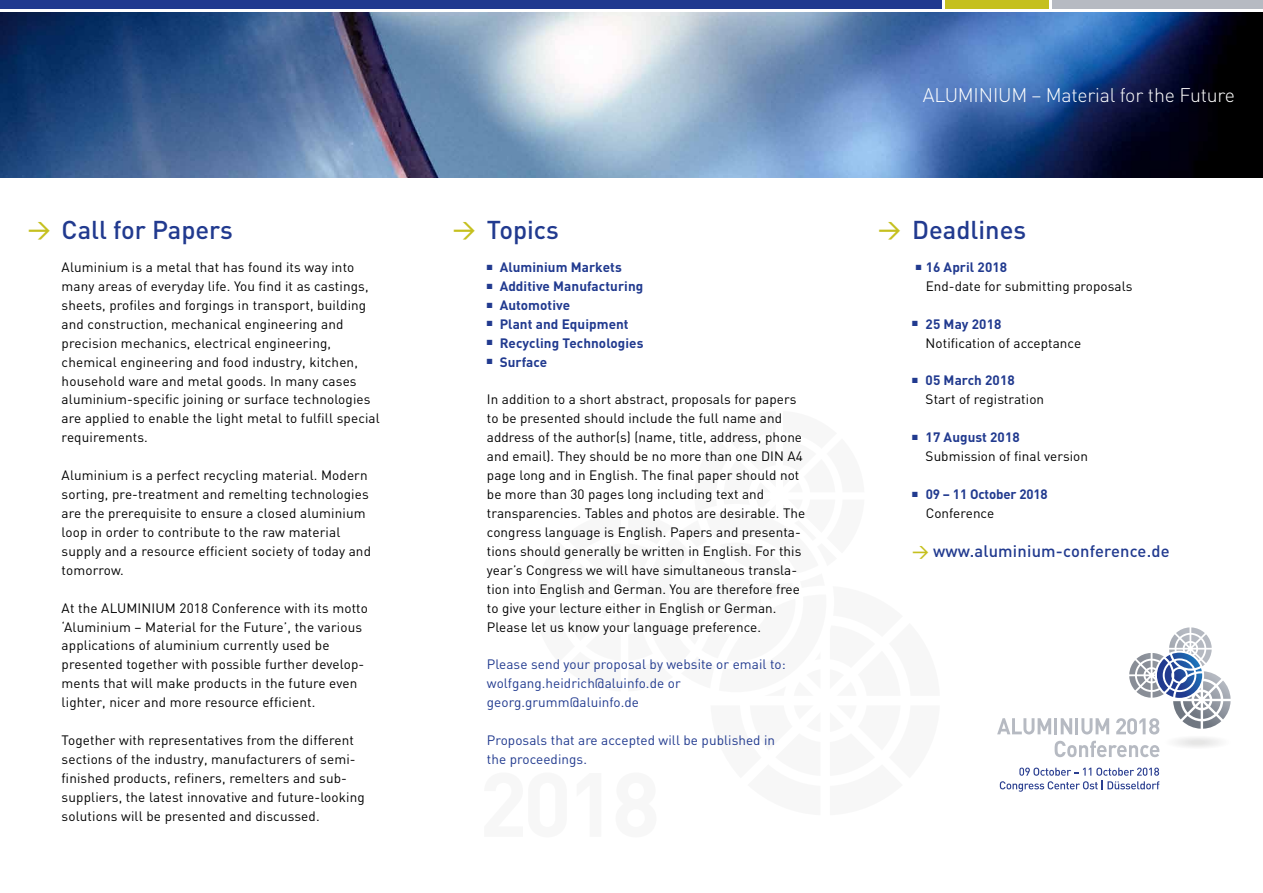
<style>
.page{position:relative;width:1263px;height:893px;background:#fff}
.page>*{position:absolute;margin:0;border:0;box-sizing:border-box;transform-origin:0 0}
.t1{font:500 25.5px "DIN";color:#213a8f}
.t2{font:300 19.5px "DIN";letter-spacing:-.01em;color:#fff}
.t3{font:500 16.5px "DIN";letter-spacing:.01em;color:#213a8f}
.t4{font:13.5px/18.9px "DIN";letter-spacing:.01em;color:#000}
.t5{font:13.5px/18.9px "DIN";letter-spacing:.005em;color:#213a8f}
.t6{font:700 13.5px/18.9px "DIN";letter-spacing:.005em;color:#213a8f}
.s1{font-size:22.5px;color:#c5c01e}
.s2{font-weight:700;color:#213a8f}
.s3{font-weight:400;color:#000}
.s4{color:#c5c01e}
</style>
<div class="page">
<div style="left:1053px;top:0;width:210px;height:8px;background:#b6bac2"></div>
<div style="left:0;top:0;width:941px;height:8px;background:#213a8f"></div>
<div style="left:945px;top:0;width:103px;height:8px;background:#c5c01e"></div>
<img style="left:0;top:12px;width:1263px;height:165px">
<div style="left:1169px;top:736px;width:57px;height:12px;background:#fbfbfb;border-radius:50%"></div>
<div style="left:1169px;top:737px;width:57px;height:11px;background:#fafafa;border-radius:50%"></div>
<div style="left:1174px;top:738px;width:47px;height:9px;background:#f6f6f6;border-radius:50%"></div>
<div style="left:1178px;top:738px;width:39px;height:8px;background:#f2f2f2;border-radius:50%"></div>
<div style="left:1183px;top:739px;width:30px;height:6px;background:#eee;border-radius:50%"></div>
<div style="left:1183px;top:739px;width:29px;height:6px;background:#ededed;border-radius:50%"></div>
<hr style="left:1188px;top:740px;width:19px;height:4px;background:#e9e9e9;border-radius:50%">
<svg style="left:997px;top:718px;width:54px;height:16px"></svg>
<hr style="left:1054px;top:718px;width:3px;height:16px;background:#b6bac2">
<svg style="left:1061px;top:718px;width:11px;height:16px"></svg>
<hr style="left:1075px;top:718px;width:3px;height:16px;background:#b6bac2">
<svg style="left:1081px;top:718px;width:28px;height:16px"></svg>
<svg style="left:1054px;top:741px;width:105px;height:16px"></svg>
<svg style="left:1000px;top:768px;width:159px;height:24px"></svg>
<svg style="left:1116px;top:627px;width:114px;height:107px"></svg>
<h1 class="t1" style="left:28px;top:214px;width:207px"><span class="s1">&gt;</span> Call for Papers</h1>
<p class="t4" style="left:62px;top:257px;width:320px">Aluminium is a metal that has found its way into many areas of everyday life. You find it as castings, sheets, profiles and forgings in transport, building and construction, mechanical engineering and precision mechanics, electrical engineering, chemical engineering and food industry, kitchen, household ware and metal goods. In many cases aluminium-specific joining or surface technologies are applied to enable the light metal to fulfill special requirements.</p>
<p class="t4" style="left:62px;top:466px;width:311px">Aluminium is a perfect recycling material. Modern sorting, pre-treatment and remelting technologies are the prerequisite to ensure a closed aluminium loop in order to contribute to the raw material supply and a resource efficient society of today and tomorrow.</p>
<p class="t4" style="left:62px;top:598px;width:308px">At the ALUMINIUM 2018 Conference with its motto ‘Aluminium – Material for the Future’, the various applications of aluminium currently used be presented together with possible further develop&shy;ments that will make products in the future even lighter, nicer and more resource efficient.</p>
<p class="t4" style="left:62px;top:730px;width:305px">Together with representatives from the different sections of the industry, manufacturers of semi&shy;finished products, refiners, remelters and sub&shy;suppliers, the latest innovative and future-looking solutions will be presented and discussed.</p>
<h2 class="t2" style="left:923px;top:83px;width:313px">ALUMINIUM – Material for the Future</h2>
<h1 class="t1" style="left:453px;top:214px;width:108px"><span class="s1">&gt;</span> Topics</h1>
<h1 class="t1" style="left:878px;top:214px;width:149px"><span class="s1">&gt;</span> Deadlines</h1>
<p class="t4" style="left:926px;top:257px;width:208px;text-indent:-10px"><sup>■</sup> <span class="s2">16 April 2018<br></span>End-date for submitting proposals</p>
<p class="t4" style="left:926px;top:314px;width:157px;text-indent:-13px"><sup>■</sup> <span class="s2">25 May 2018<br></span>Notification of acceptance</p>
<p class="t4" style="left:926px;top:371px;width:120px;text-indent:-13px"><sup>■</sup> <span class="s2">05 March 2018<br></span>Start of registration</p>
<p class="t4" style="left:926px;top:428px;width:164px;text-indent:-13px"><sup>■</sup> <span class="s2">17 August 2018<br></span>Submission of final version</p>
<p class="t6" style="left:926px;top:484px;width:124px;text-indent:-14px">■ 09 – 11 October 2018<br><span class="s3">Conference</span></p>
<p class="t3" style="left:912px;top:540px;width:259px"><span class="s4">&gt;</span> www.aluminium-conference.de</p>
<p class="t6" style="left:487px;top:257px;width:136px">■ Aluminium Markets</p>
<p class="t6" style="left:487px;top:276px;width:158px">■ Additive Manufacturing</p>
<p class="t6" style="left:487px;top:295px;width:85px">■ Automotive</p>
<p class="t6" style="left:487px;top:314px;width:143px">■ Plant and Equipment</p>
<p class="t6" style="left:487px;top:333px;width:158px">■ Recycling Technologies</p>
<p class="t6" style="left:487px;top:352px;width:62px">■ Surface</p>
<p class="t4" style="left:487px;top:390px;width:320px">In addition to a short abstract, proposals for papers to be presented should include the full name and address of the author(s) (name, title, address, phone and email). They should be no more than one DIN A4 page long and in English. The final paper should not be more than 30 pages long including text and transparencies. Tables and photos are desirable. The congress language is English. Papers and presenta&shy;tions should generally be written in English. For this year’s Congress we will have simultaneous transla&shy;tion into English and German. You are therefore free to give your lecture either in English or German.<br>Please let us know your language preference.</p>
<p class="t5" style="left:487px;top:655px;width:300px">Please send your proposal by website or email to: wolfgang.heidrich@aluinfo.de or georg.grumm@aluinfo.de</p>
<p class="t5" style="left:487px;top:730px;width:290px">Proposals that are accepted will be published in the proceedings.</p>
</div>
